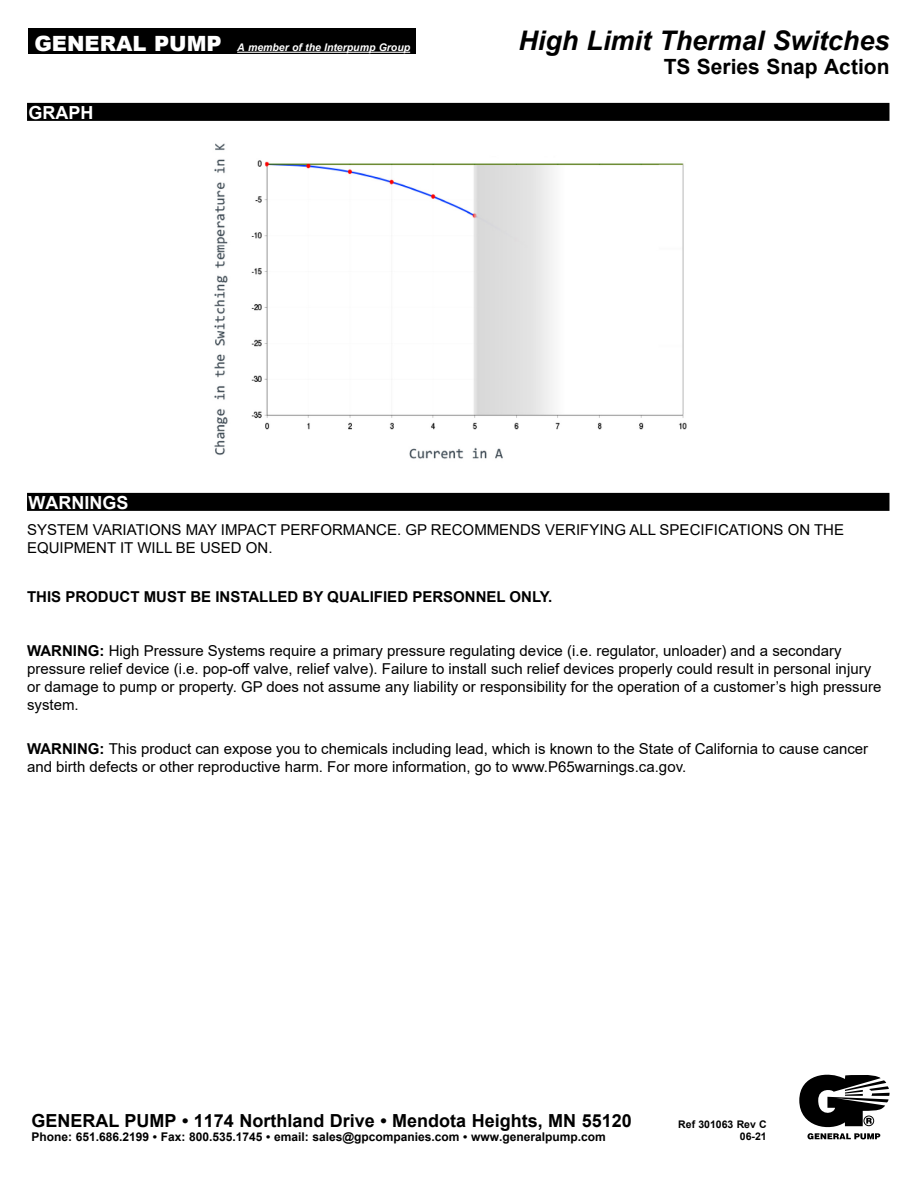
<style>
.page{position:relative;width:918px;height:1188px;background:#fff}
.page>*{position:absolute;margin:0;border:0;box-sizing:border-box;transform-origin:0 0}
.t1{font:italic 700 27px "Arial";color:#000}
.t2{font:700 21px "Arial";color:#000}
.t3{font:700 18px "Arial";color:#000}
.t4{font:700 18px "Arial";color:#fff}
.t5{font:15px/18px "Arial";color:#000}
.t6{font:700 15px "Arial";color:#000}
.t7{font:700 12px "Arial";color:#000}
.t8{font:italic 700 10.5px "Arial";color:#fff}
.t9{font:700 10.5px/12.6px "Arial";color:#000;text-align:right}
.s1{font-weight:900;font-style:normal;font-size:21px}
.s2{font-weight:700}
</style>
<div class="page">
<div style="left:29px;top:28px;width:387px;height:26px;background:#000"></div>
<hr style="left:237px;top:52px;width:173px;height:1px;background:#fff">
<svg style="left:799px;top:1075px;width:91px;height:64px"></svg>
<div style="left:27px;top:103px;width:862px;height:18px;background:#000"></div>
<img style="left:214px;top:143px;width:473px;height:316px">
<div style="left:27px;top:493px;width:862px;height:18px;background:#000"></div>
<p class="t8" style="left:34px;top:40px;width:377px"><span class="s1">GENERAL PUMP</span> A member of the Interpump Group</p>
<p class="t4" style="left:29px;top:100px;width:66px">GRAPH</p>
<h1 class="t1" style="left:518px;top:22px;width:373px">High Limit Thermal Switches</h1>
<h2 class="t2" style="left:664px;top:52px;width:227px">TS Series Snap Action</h2>
<p class="t4" style="left:29px;top:490px;width:101px">WARNINGS</p>
<p class="t5" style="left:27px;top:520px;width:819px">SYSTEM VARIATIONS MAY IMPACT PERFORMANCE. GP RECOMMENDS VERIFYING ALL SPECIFICATIONS ON THE<br>EQUIPMENT IT WILL BE USED ON.</p>
<p class="t6" style="left:27px;top:586px;width:527px">THIS PRODUCT MUST BE INSTALLED BY QUALIFIED PERSONNEL ONLY.</p>
<p class="t5" style="left:27px;top:642px;width:856px"><span class="s2">WARNING:</span> High Pressure Systems require a primary pressure regulating device (i.e. regulator, unloader) and a secondary pressure relief device (i.e. pop-off valve, relief valve). Failure to install such relief devices properly could result in personal injury or damage to pump or property. GP does not assume any liability or responsibility for the operation of a customer’s high pressure system.</p>
<p class="t5" style="left:27px;top:739px;width:843px"><span class="s2">WARNING:</span> This product can expose you to chemicals including lead, which is known to the State of California to cause cancer and birth defects or other reproductive harm. For more information, go to www.P65warnings.ca.gov.</p>
<p class="t3" style="left:32px;top:1108px;width:602px">GENERAL PUMP • 1174 Northland Drive • Mendota Heights, MN 55120</p>
<p class="t7" style="left:32px;top:1128px;width:576px">Phone: 651.686.2199 • Fax: 800.535.1745 • email: sales@gpcompanies.com • www.generalpump.com</p>
<p class="t9" style="left:678px;top:1118px;width:90px">Ref 301063 Rev C<br>06-21</p>
</div>
